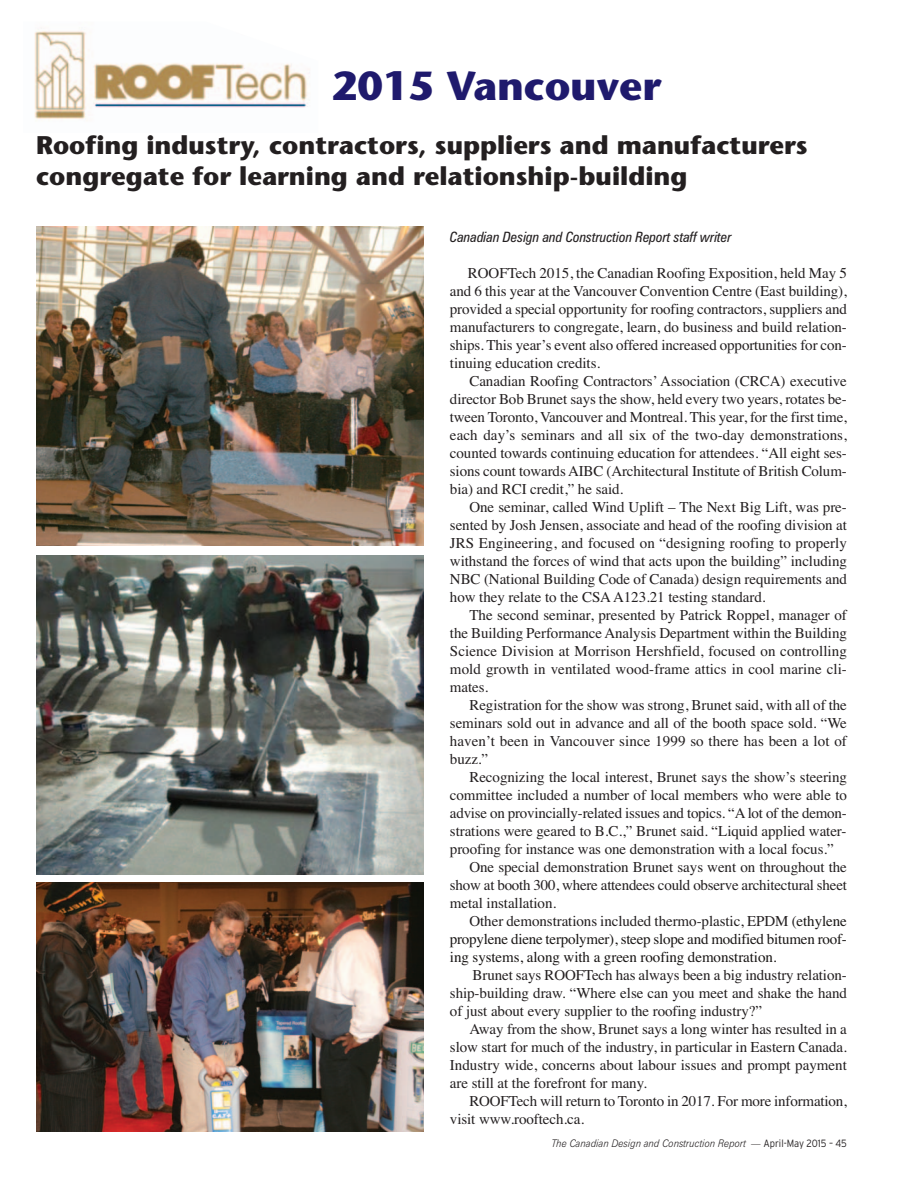
<style>
.page{position:relative;width:901px;height:1186px;background:#fff}
.page>*{position:absolute;margin:0;border:0;box-sizing:border-box;transform-origin:0 0}
.t1{font:700 40.5px "Stone Sans";color:#1f1a6d}
.t2{font:700 25.5px/30.6px "Stone Sans";color:#231f20}
.t3{font:15px/18px "Times";letter-spacing:-.005em;color:#231f20;text-align:justify}
.t4{font:15px "Times";letter-spacing:-.015em;color:#191615}
.t5{font:italic condensed 14.25px "Zurich BT";letter-spacing:-.005em;color:#231f20}
.t6{font:italic 300 10.5px "Zurich BT";color:#231f20;scale:.9 1}
.s1{color:#191615}
.s2{font-family:"Interstate";font-style:normal}
</style>
<div class="page">
<img style="left:36px;top:227px;width:387px;height:318px">
<img style="left:36px;top:555px;width:387px;height:318px">
<img style="left:36px;top:882px;width:387px;height:249px">
<img style="left:34px;top:31px;width:276px;height:88px">
<h1 class="t1" style="left:332px;top:70px;width:330px">2015 Vancouver</h1>
<h2 class="t2" style="left:36px;top:133px;width:772px">Roofing industry, contractors, suppliers and manufacturers congregate for learning and relationship-building</h2>
<p class="t5" style="left:449px;top:231px;width:283px">Canadian Design and Construction Report staff writer</p>
<p class="t3" style="left:449px;top:265px;width:398px;text-indent:18px">ROOFTech 2015, the Canadian Roofing Exposition, held May 5 and 6 this year at the Vancouver Convention Centre (East building), provided a special opportunity for roofing contractors, suppliers and manufacturers to congregate, learn, do business and build relation&shy;ships. This year’s event also offered increased opportunities for con&shy;tinuing education credits.</p>
<p class="t3" style="left:449px;top:373px;width:398px;text-indent:20px">Canadian Roofing Contractors’ Association (CRCA) executive director Bob Brunet says the show, held every two years, rotates be&shy;tween Toronto, Vancouver and Montreal. This year, for the first time, each day’s seminars and all six of the two-day demonstrations, counted towards continuing education for attendees. “All eight ses&shy;sions count towards AIBC (Architectural Institute of British Colum&shy;bia) and RCI credit,” he said.</p>
<p class="t3" style="left:449px;top:499px;width:398px;text-indent:20px">One seminar, called Wind Uplift – The Next Big Lift, was pre&shy;sented by Josh Jensen, associate and head of the roofing division at JRS Engineering, and focused on “designing roofing to properly withstand the forces of wind that acts upon the building” including NBC (National Building Code of Canada) design requirements and how they relate to the CSA A123.21 testing standard.</p>
<p class="t3" style="left:449px;top:607px;width:398px;text-indent:20px">The second seminar, presented by Patrick Roppel, manager of the Building Performance Analysis Department within the Building Science Division at Morrison Hershfield, focused on controlling mold growth in ventilated wood-frame attics in cool marine cli&shy;mates.</p>
<p class="t3" style="left:449px;top:697px;width:398px;text-indent:20px">Registration for the show was strong, Brunet said, with all of the seminars sold out in advance and all of the booth space sold. “We haven’t been in Vancouver since 1999 so there has been a lot of buzz.”</p>
<p class="t3" style="left:469px;top:769px;width:379px">Recognizing the local interest, Brunet says the show’s steering</p>
<p class="t3" style="left:449px;top:787px;width:398px">committee included a number of local members who were able to</p>
<p class="t3" style="left:449px;top:805px;width:398px">advise on provincially-related issues and topics. “A lot of the demon-</p>
<p class="t3" style="left:449px;top:823px;width:398px">strations were geared to B.C.,” Brunet said. “Liquid applied water-</p>
<p class="t3" style="left:449px;top:841px;width:385px">proofing for instance was one demonstration with a local focus.”</p>
<p class="t3" style="left:469px;top:859px;width:379px">One special demonstration Brunet says went on throughout the</p>
<p class="t3" style="left:449px;top:877px;width:398px">show at booth 300, where attendees could observe architectural sheet</p>
<p class="t3" style="left:449px;top:895px;width:108px">metal installation.</p>
<p class="t3" style="left:469px;top:913px;width:379px">Other demonstrations included thermo-plastic, EPDM (<span class="s1">ethylene</span></p>
<p class="t4" style="left:449px;top:933px;width:398px">propylene diene terpolymer), steep slope and modified bitumen roof-</p>
<p class="t4" style="left:449px;top:951px;width:328px">ing systems, along with a green roofing demonstration.</p>
<p class="t3" style="left:449px;top:967px;width:398px;text-indent:23px">Brunet says ROOFTech has always been a big industry relation&shy;ship-building draw. “Where else can you meet and shake the hand of just about every supplier to the roofing industry?”</p>
<p class="t3" style="left:449px;top:1021px;width:398px;text-indent:20px">Away from the show, Brunet says a long winter has resulted in a slow start for much of the industry, in particular in Eastern Canada.<br>Industry wide, concerns about labour issues and prompt payment are still at the forefront for many.</p>
<p class="t3" style="left:449px;top:1093px;width:398px;text-indent:20px">ROOFTech will return to Toronto in 2017. For more information, visit www.rooftech.ca.</p>
<p class="t6" style="left:552px;top:1139px;width:329px">The Canadian Design and Construction Report — <span class="s2">April-May 2015 – 45</span></p>
</div>
